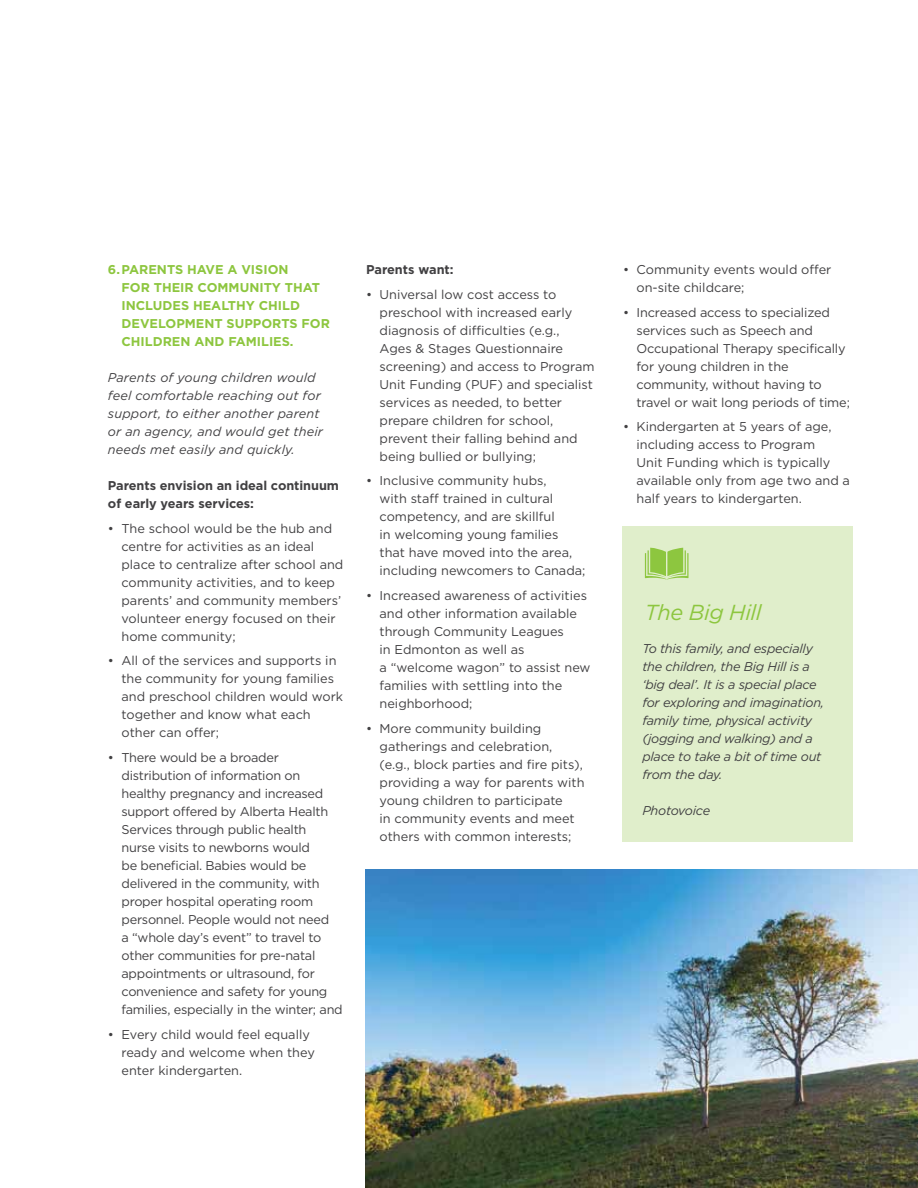
<style>
.page{position:relative;width:918px;height:1188px;background:#fff}
.page>*{position:absolute;margin:0;border:0;box-sizing:border-box;transform-origin:0 0}
.t1{font:italic 21.75px "Gotham";letter-spacing:-.02em;color:#8dc63f}
.t2{font:12.75px/18px "Gotham";color:#414042}
.t3{font:12.75px/18px "Gotham";letter-spacing:-.02em;color:#414042}
.t4{font:italic 12.75px/18px "Gotham";letter-spacing:-.02em;color:#414042}
.t5{font:italic 12.75px/18px "Gotham";letter-spacing:.01em;color:#414042}
.t6{font:700 12.75px/18px "Gotham";color:#8dc63f}
.t7{font:700 12.75px/18px "Gotham";letter-spacing:-.005em;color:#414042}
</style>
<div class="page">
<div style="left:622px;top:526px;width:230px;height:315px;background:#e0eecb"></div>
<svg style="left:645px;top:548px;width:44px;height:31px"></svg>
<img style="left:365px;top:870px;width:553px;height:318px">
<p class="t6" style="left:122px;top:260px;width:210px;text-indent:-14px">6.PARENTS HAVE A VISION<br>FOR THEIR COMMUNITY THAT<br>INCLUDES HEALTHY CHILD<br>DEVELOPMENT SUPPORTS FOR<br>CHILDREN AND FAMILIES.</p>
<p class="t5" style="left:108px;top:368px;width:216px">Parents of young children would feel comfortable reaching out for support, to either another parent or an agency, and would get their needs met easily and quickly.</p>
<p class="t7" style="left:108px;top:476px;width:233px">PARENTS ENVISION AN IDEAL CONTINUUM<br>OF EARLY YEARS SERVICES:</p>
<p class="t2" style="left:122px;top:519px;width:223px;text-indent:-14px">• The school would be the hub and centre for activities as an ideal place to centralize after school and community activities, and to keep parents’ and community members’ volunteer energy focused on their home community;</p>
<p class="t2" style="left:122px;top:652px;width:223px;text-indent:-14px">• All of the services and supports in the community for young families and preschool children would work together and know what each other can offer;</p>
<p class="t3" style="left:122px;top:748px;width:223px;text-indent:-14px">• There would be a broader distribution of information on healthy pregnancy and increased support offered by Alberta Health<br>Services through public health nurse visits to newborns would<br>be beneficial. Babies would be delivered in the community, with proper hospital operating room personnel. People would not need<br>a “whole day’s event” to travel to other communities for pre-natal appointments or ultrasound, for convenience and safety for young families, especially in the winter; and</p>
<p class="t2" style="left:122px;top:1025px;width:195px;text-indent:-14px">• Every child would feel equally ready and welcome when they enter kindergarten.</p>
<p class="t7" style="left:366px;top:260px;width:89px">PARENTS WANT:</p>
<p class="t2" style="left:380px;top:285px;width:217px;text-indent:-14px">• Universal low cost access to preschool with increased early diagnosis of difficulties (e.g.,<br>Ages &amp; Stages Questionnaire screening) and access to Program<br>Unit Funding (PUF) and specialist services as needed, to better prepare children for school, prevent their falling behind and being bullied or bullying;</p>
<p class="t2" style="left:380px;top:472px;width:207px;text-indent:-14px">• Inclusive community hubs,<br>with staff trained in cultural competency, and are skillful<br>in welcoming young families that have moved into the area, including newcomers to Canada;</p>
<p class="t2" style="left:380px;top:586px;width:213px;text-indent:-14px">• Increased awareness of activities and other information available through Community Leagues<br>in Edmonton as well as<br>a “welcome wagon” to assist new families with settling into the neighborhood;</p>
<p class="t2" style="left:380px;top:719px;width:206px;text-indent:-14px">• More community building gatherings and celebration, (e.g., block parties and fire pits), providing a way for parents with young children to participate<br>in community events and meet others with common interests;</p>
<p class="t2" style="left:637px;top:260px;width:196px;text-indent:-14px">• Community events would offer on-site childcare;</p>
<p class="t2" style="left:637px;top:303px;width:215px;text-indent:-14px">• Increased access to specialized services such as Speech and<br>Occupational Therapy specifically for young children in the community, without having to travel or wait long periods of time;</p>
<p class="t2" style="left:637px;top:418px;width:215px;text-indent:-14px">• Kindergarten at 5 years of age, including access to Program<br>Unit Funding which is typically available only from age two and a half years to kindergarten.</p>
<h1 class="t1" style="left:645px;top:599px;width:118px">The Big Hill</h1>
<p class="t4" style="left:642px;top:640px;width:183px">To this family, and especially the children, the Big Hill is a ‘big deal’. It is a special place for exploring and imagination, family time, physical activity (jogging and walking) and a place to take a bit of time out from the day.</p>
<p class="t4" style="left:642px;top:802px;width:69px">Photovoice</p>
</div>
